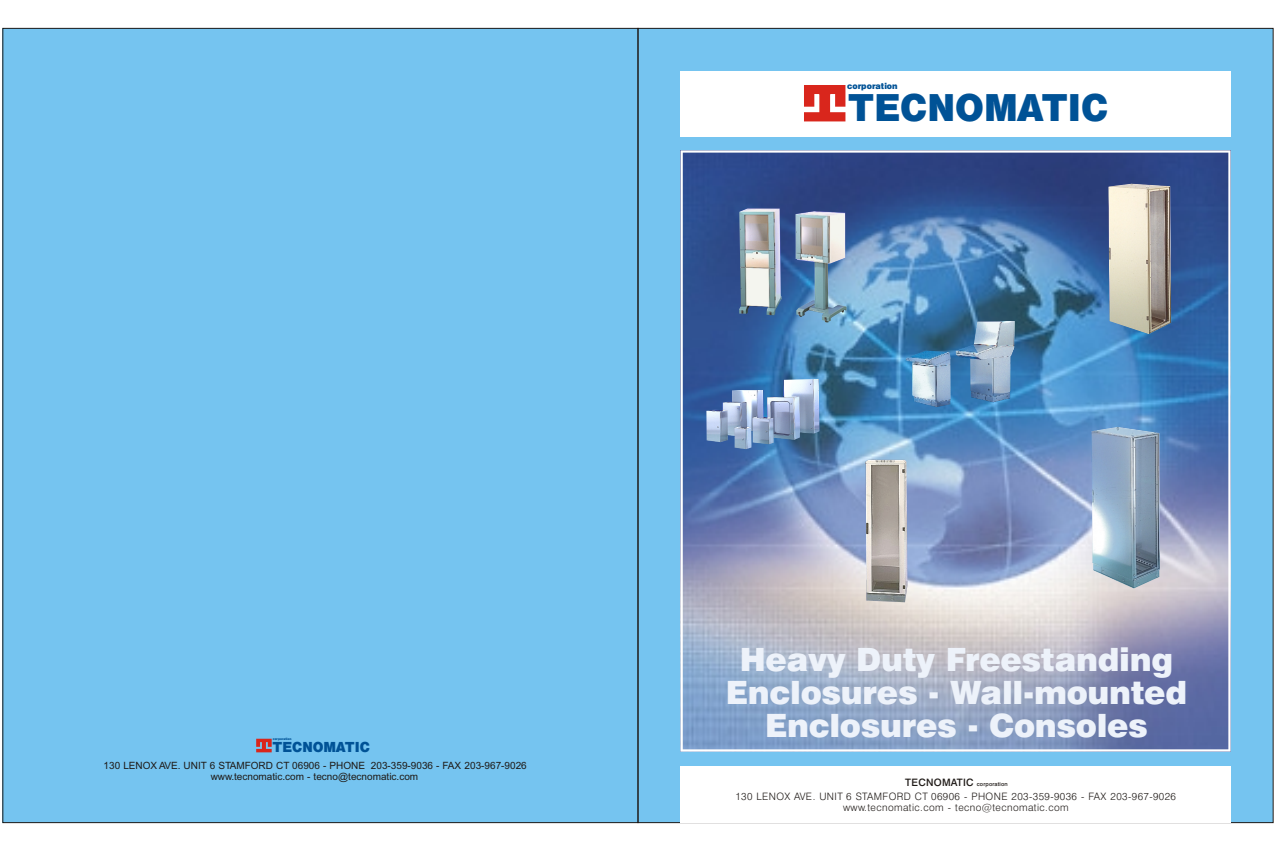
<style>
.page{position:relative;width:1276px;height:851px;background:#fff}
.page>*{position:absolute;margin:0;border:0;box-sizing:border-box;transform-origin:0 0}
.t1{font:34.4px "Swiss 721 BT Black No 2";color:#005296}
.t2{font:900 32.1px/32.8px "Swiss 721 BT";letter-spacing:-.01em;color:#edf2fa;text-align:center}
.t3{font:12.9px "Swiss 721 BT Black No 2";color:#005296}
.t4{font:300 10.2px/10.2px "Swiss 721 BT";letter-spacing:.04em;color:#1f1a17;text-align:center}
.t5{font:10px/11px "Arial";color:#1f1a17;text-align:center}
.t6{font:7.9px "Swiss 721 BT Black No 2";color:#005296}
.t7{font:500 5.6px "Swiss 721 BT";letter-spacing:.03em;color:#1f1a17}
.t8{font:3px "Swiss 721 BT Black No 2";color:#005296}
.s1{font-size:10.2px}
</style>
<div class="page">
<div style="left:3px;top:28px;width:1270px;height:794px;background:#75c4f0"></div>
<svg style="left:256px;top:738px;width:16px;height:14px"></svg>
<div style="left:680px;top:765px;width:550px;height:57px;background:#fff"></div>
<div style="left:680px;top:71px;width:550px;height:65px;background:#fff"></div>
<svg style="left:804px;top:85px;width:41px;height:36px"></svg>
<img style="left:680px;top:150px;width:550px;height:601px">
<p class="t6" style="left:847px;top:82px;width:52px">corporation</p>
<h1 class="t1" style="left:848px;top:89px;width:262px">TECNOMATIC</h1>
<p class="t8" style="left:273px;top:737px;width:20px">corporation</p>
<p class="t5" style="left:104px;top:760px;width:425px">130 LENOX AVE. UNIT 6 STAMFORD CT 06906 - PHONE 203-359-9036 - FAX 203-967-9026 www.tecnomatic.com - tecno@tecnomatic.com</p>
<p class="t3" style="left:272px;top:740px;width:99px">TECNOMATIC</p>
<h2 class="t2" style="left:726px;top:644px;width:463px">Heavy Duty Freestanding<br>Enclosures - Wall-mounted<br>Enclosures - Consoles</h2>
<p class="t7" style="left:905px;top:780px;width:104px"><span class="s1">TECNOMATIC</span> corporation</p>
<p class="t4" style="left:735px;top:791px;width:442px">130 LENOX AVE. UNIT 6 STAMFORD CT 06906 - PHONE 203-359-9036 - FAX 203-967-9026 www.tecnomatic.com - tecno@tecnomatic.com</p>
</div>
